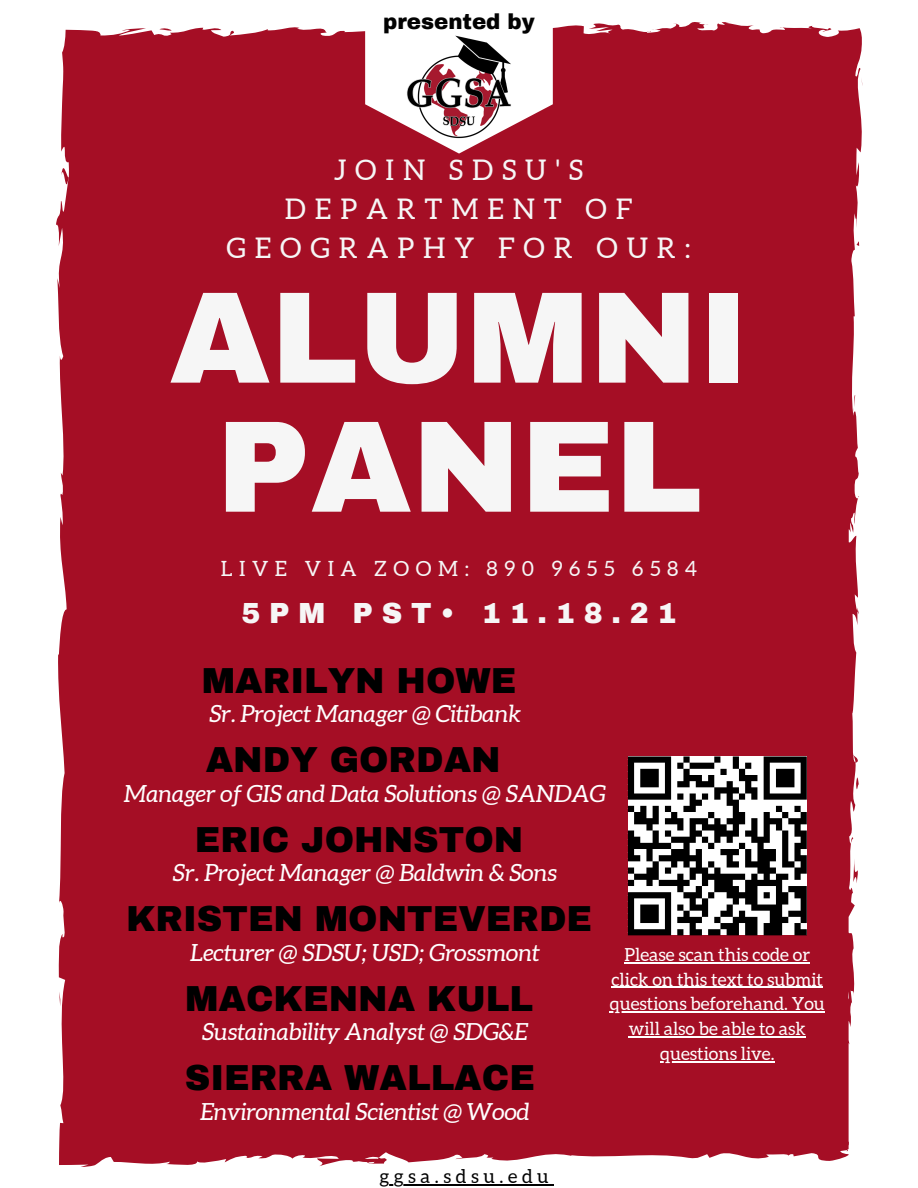
<style>
.page{position:relative;width:918px;height:1188px;background:#fff}
.page>*{position:absolute;margin:0;border:0;box-sizing:border-box;transform-origin:0 0}
.t1{font:900 130.5px/129px "Archivo";color:#f6f6f6;text-align:center}
.t2{font:900 35.4px "Archivo";color:#000}
.t3{font:28.5px/38.8px "Aleo";letter-spacing:.31em;color:#f6f6f6;text-align:center}
.t4{font:900 28.5px "Archivo";letter-spacing:.31em;color:#f6f6f6}
.t5{font:italic 23.55px "Aleo";color:#fff}
.t6{font:900 21.3px "Archivo";color:#020202}
.t7{font:21px "Aleo";letter-spacing:.31em;color:#f6f6f6}
.t8{font:18.9px "Aleo";letter-spacing:.24em;color:#020202}
.t9{font:18px/24.8px "Aleo";color:#fff;text-align:center}
</style>
<div class="page">
<div style="left:56px;top:21px;width:807px;height:1146px;background:#a50e25"></div>
<svg style="left:365px;top:21px;width:188px;height:133px"></svg>
<img style="left:404px;top:34px;width:111px;height:111px">
<svg style="left:628px;top:756px;width:179px;height:179px"></svg>
<hr style="left:380px;top:1185px;width:173px;height:1px;background:#020202">
<hr style="left:625px;top:962px;width:185px;height:1px;background:#fff">
<hr style="left:612px;top:987px;width:211px;height:1px;background:#fff">
<hr style="left:610px;top:1012px;width:215px;height:1px;background:#fff">
<hr style="left:629px;top:1036px;width:177px;height:1px;background:#fff">
<hr style="left:660px;top:1061px;width:115px;height:1px;background:#fff">
<p class="t6" style="left:383px;top:10px;width:153px">presented by</p>
<p class="t3" style="left:226px;top:151px;width:466px">JOIN SDSU'S<br>DEPARTMENT OF<br>GEOGRAPHY FOR OUR:</p>
<p class="t1" style="left:169px;top:275px;width:581px">ALUMNI<br>PANEL</p>
<p class="t7" style="left:221px;top:557px;width:478px">LIVE VIA ZOOM: 890 9655 6584</p>
<p class="t4" style="left:241px;top:598px;width:437px">5PM PST• 11.18.21</p>
<p class="t2" style="left:202px;top:662px;width:316px">MARILYN HOWE</p>
<p class="t5" style="left:209px;top:700px;width:313px">Sr. Project Manager @ Citibank</p>
<p class="t2" style="left:206px;top:741px;width:297px">ANDY GORDAN</p>
<p class="t5" style="left:124px;top:780px;width:483px">Manager of GIS and Data Solutions @ SANDAG</p>
<p class="t2" style="left:195px;top:821px;width:330px">ERIC JOHNSTON</p>
<p class="t5" style="left:173px;top:859px;width:386px">Sr. Project Manager @ Baldwin &amp; Sons</p>
<p class="t2" style="left:126px;top:900px;width:468px">KRISTEN MONTEVERDE</p>
<p class="t5" style="left:190px;top:939px;width:351px">Lecturer @ SDSU; USD; Grossmont</p>
<p class="t2" style="left:185px;top:980px;width:350px">MACKENNA KULL</p>
<p class="t5" style="left:202px;top:1018px;width:327px">Sustainability Analyst @ SDG&amp;E</p>
<p class="t2" style="left:185px;top:1059px;width:352px">SIERRA WALLACE</p>
<p class="t5" style="left:200px;top:1098px;width:331px">Environmental Scientist @ Wood</p>
<p class="t8" style="left:380px;top:1165px;width:170px">ggsa.sdsu.edu</p>
<p class="t9" style="left:610px;top:942px;width:216px">Please scan this code or click on this text to submit questions beforehand. You will also be able to ask questions live.</p>
</div>
